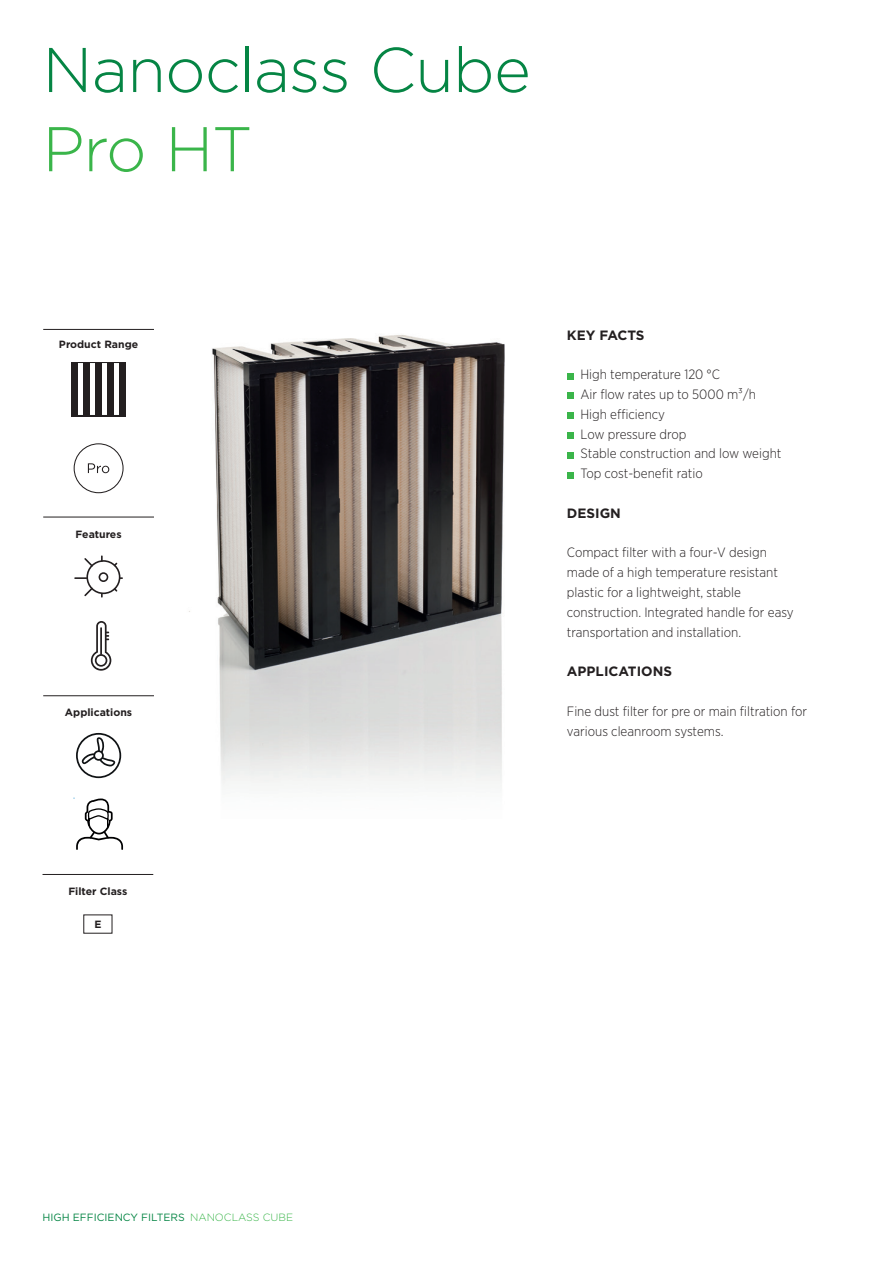
<style>
.page{position:relative;width:893px;height:1263px;background:#fff}
.page>*{position:absolute;margin:0;border:0;box-sizing:border-box;transform-origin:0 0}
.PRODUCT_HEADER{font:300 63px/79.2px "Gotham";letter-spacing:-.015em;color:#058544}
.Listing___green_bull{font:300 13.5px/19.8px "Gotham Narrow";color:#231f20}
.HEAD___black_bold{font:700 13.5px "Gotham";color:#231f20}
.INHALT_-_Gotham_Blac{font:700 10.5px "Gotham";color:#231f20}
.t1{font:10.5px "Gotham";color:#058544}
.s1{color:#3ab54a}
.s2{font-weight:300;color:#3ab54a}
</style>
<div class="page">
<hr style="left:43px;top:329px;width:111px;height:1px;background:#231f20">
<hr style="left:43px;top:517px;width:111px;height:1px;background:#231f20">
<hr style="left:43px;top:695px;width:111px;height:1px;background:#231f20">
<hr style="left:43px;top:874px;width:110px;height:1px;background:#231f20">
<img style="left:189px;top:334px;width:316px;height:451px">
<svg style="left:567px;top:373px;width:6px;height:6px"></svg>
<svg style="left:567px;top:393px;width:6px;height:6px"></svg>
<svg style="left:567px;top:413px;width:6px;height:6px"></svg>
<div style="left:567px;top:432px;width:6px;height:7px;background:#3ab54a"></div>
<svg style="left:567px;top:452px;width:6px;height:6px"></svg>
<svg style="left:567px;top:472px;width:6px;height:6px"></svg>
<svg style="left:77px;top:363px;width:43px;height:52px"></svg>
<div style="left:108px;top:362px;width:6px;height:54px;background:#231f20"></div>
<div style="left:120px;top:363px;width:6px;height:53px;background:#231f20"></div>
<div style="left:71px;top:362px;width:6px;height:54px;background:#231f20"></div>
<div style="left:83px;top:362px;width:7px;height:54px;background:#231f20"></div>
<div style="left:96px;top:362px;width:6px;height:54px;background:#231f20"></div>
<svg style="left:74px;top:798px;width:49px;height:52px"></svg>
<svg style="left:76px;top:733px;width:45px;height:45px"></svg>
<svg style="left:91px;top:621px;width:20px;height:50px"></svg>
<svg style="left:74px;top:555px;width:49px;height:43px"></svg>
<svg style="left:74px;top:443px;width:50px;height:50px"></svg>
<p class="PRODUCT_HEADER" style="left:43px;top:28px;width:490px">Nanoclass Cube<br><span class="s1">Pro HT</span></p>
<p class="INHALT_-_Gotham_Blac" style="left:59px;top:337px;width:81px">Product Range</p>
<p class="INHALT_-_Gotham_Blac" style="left:76px;top:527px;width:48px">Features</p>
<p class="INHALT_-_Gotham_Blac" style="left:65px;top:705px;width:69px">Applications</p>
<p class="INHALT_-_Gotham_Blac" style="left:68px;top:884px;width:60px">Filter Class</p>
<p class="INHALT_-_Gotham_Blac" style="left:94px;top:917px;width:9px">E</p>
<p class="HEAD___black_bold" style="left:567px;top:326px;width:79px">KEY FACTS</p>
<p class="Listing___green_bull" style="left:580px;top:364px;width:141px">High temperature 120 °C</p>
<p class="Listing___green_bull" style="left:580px;top:384px;width:177px">Air flow rates up to 5000 m³/h</p>
<p class="Listing___green_bull" style="left:580px;top:404px;width:86px">High efficiency</p>
<p class="Listing___green_bull" style="left:580px;top:424px;width:108px">Low pressure drop</p>
<p class="Listing___green_bull" style="left:580px;top:443px;width:203px">Stable construction and low weight</p>
<p class="Listing___green_bull" style="left:580px;top:463px;width:124px">Top cost-benefit ratio</p>
<p class="HEAD___black_bold" style="left:567px;top:504px;width:56px">DESIGN</p>
<p class="Listing___green_bull" style="left:567px;top:542px;width:202px">Compact filter with a four-V design</p>
<p class="Listing___green_bull" style="left:567px;top:562px;width:213px">made of a high temperature resistant plastic for a lightweight, stable</p>
<p class="Listing___green_bull" style="left:567px;top:602px;width:228px">construction. Integrated handle for easy</p>
<p class="Listing___green_bull" style="left:567px;top:622px;width:176px">transportation and installation.</p>
<p class="HEAD___black_bold" style="left:567px;top:662px;width:107px">APPLICATIONS</p>
<p class="Listing___green_bull" style="left:567px;top:701px;width:242px">Fine dust filter for pre or main filtration for various cleanroom systems.</p>
<p class="t1" style="left:43px;top:1210px;width:252px">HIGH EFFICIENCY FILTERS <span class="s2">NANOCLASS CUBE</span></p>
</div>
